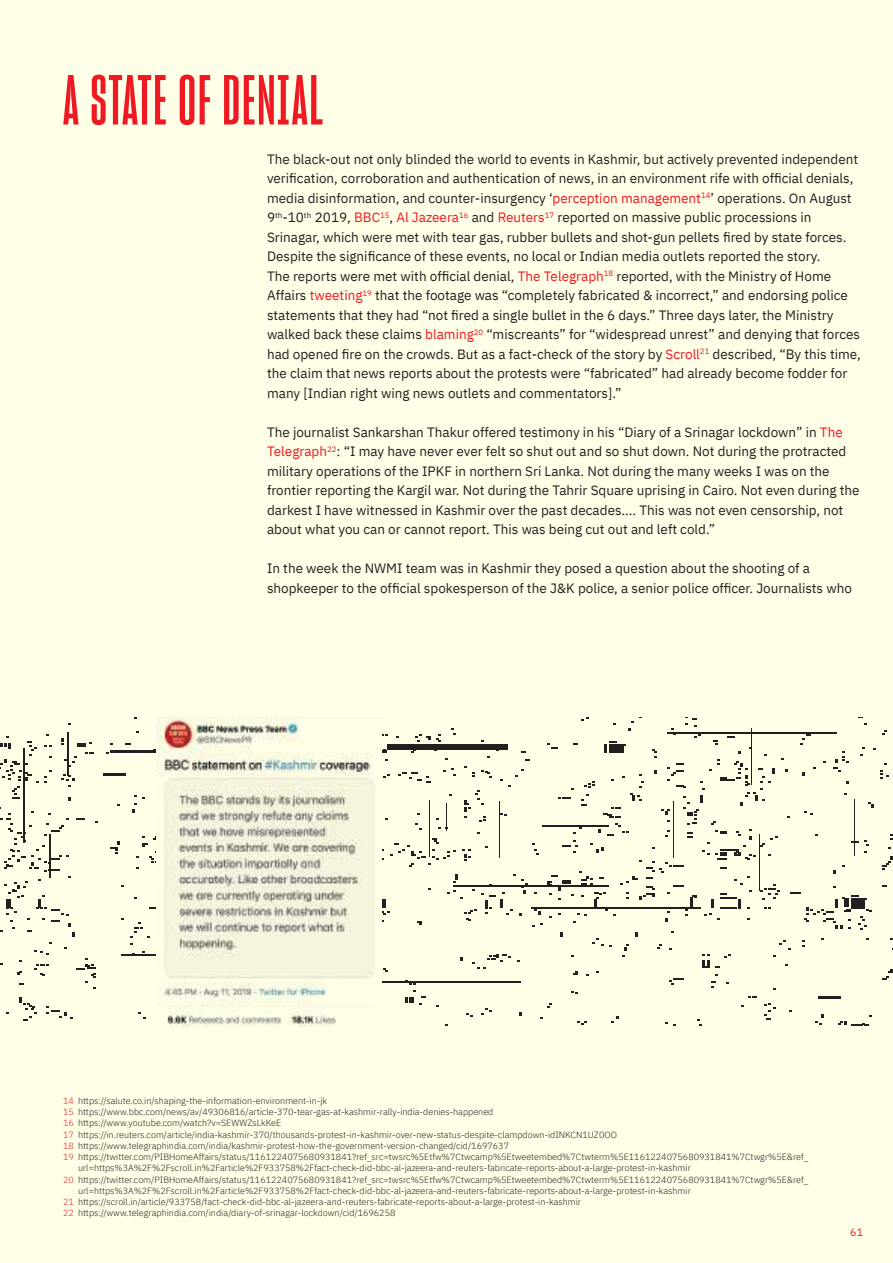
<style>
.page{position:relative;width:893px;height:1263px;background:#fffee7}
.page>*{position:absolute;margin:0;border:0;box-sizing:border-box;transform-origin:0 0}
.t1{font:69px "Sharp Grotesk Semi Bold 10";letter-spacing:.025em;color:#ef1923}
.t2{font:13.5px/19.5px "IBM Plex Sans";color:#241f1f}
.t3{font:10.5px "IBM Plex Sans";color:#ef1923}
.t4{font:300 9px "IBM Plex Sans";color:#241f1f}
.s1{color:#ef1923}
</style>
<div class="page">
<hr style="left:103px;top:773px;width:22px;height:3px;background:#241f1f">
<hr style="left:67px;top:732px;width:2px;height:44px;background:#241f1f">
<hr style="left:23px;top:748px;width:2px;height:94px;background:#241f1f">
<svg style="left:62px;top:738px;width:32px;height:28px"></svg>
<svg style="left:62px;top:774px;width:13px;height:12px"></svg>
<svg style="left:34px;top:950px;width:15px;height:5px"></svg>
<svg style="left:34px;top:964px;width:15px;height:12px"></svg>
<svg style="left:77px;top:958px;width:19px;height:31px"></svg>
<svg style="left:47px;top:1006px;width:25px;height:13px"></svg>
<svg style="left:45px;top:770px;width:6px;height:13px"></svg>
<svg style="left:0;top:736px;width:38px;height:63px"></svg>
<svg style="left:0;top:811px;width:85px;height:125px"></svg>
<svg style="left:17px;top:971px;width:4px;height:4px"></svg>
<svg style="left:19px;top:997px;width:17px;height:24px"></svg>
<svg style="left:107px;top:717px;width:786px;height:309px"></svg>
<hr style="left:367px;top:981px;width:153px;height:2px;background:#241f1f">
<hr style="left:122px;top:954px;width:153px;height:2px;background:#241f1f">
<img style="left:156px;top:717px;width:225px;height:309px">
<h1 class="t1" style="left:63px;top:59px;width:262px">A STATE OF DENIAL</h1>
<p class="t2" style="left:267px;top:149px;width:595px">The black-out not only blinded the world to events in Kashmir, but actively prevented independent verification, corroboration and authentication of news, in an environment rife with official denials, media disinformation, and counter-insurgency ‘<span class="s1">perception management</span><sup>14</sup>’ operations. On August 9<sup>th</sup>-10<sup>th</sup> 2019, <span class="s1">BBC</span><sup>15</sup>, <span class="s1">Al Jazeera</span><sup>16</sup> and <span class="s1">Reuters</span><sup>17</sup> reported on massive public processions in Srinagar, which were met with tear gas, rubber bullets and shot-gun pellets fired by state forces.<br>Despite the significance of these events, no local or Indian media outlets reported the story.<br>The reports were met with official denial, <span class="s1">The Telegraph</span><sup>18</sup> reported, with the Ministry of Home Affairs <span class="s1">tweeting</span><sup>19</sup> that the footage was “completely fabricated &amp; incorrect,” and endorsing police statements that they had “not fired a single bullet in the 6 days.” Three days later, the Ministry walked back these claims <span class="s1">blaming</span><sup>20</sup> “miscreants” for “widespread unrest” and denying that forces had opened fire on the crowds. But as a fact-check of the story by <span class="s1">Scroll</span><sup>21</sup> described, “By this time, the claim that news reports about the protests were “fabricated” had already become fodder for many [Indian right wing news outlets and commentators].”</p>
<p class="t2" style="left:267px;top:422px;width:594px">The journalist Sankarshan Thakur offered testimony in his “Diary of a Srinagar lockdown” in <span class="s1">The Telegraph</span><sup>22</sup>: “I may have never ever felt so shut out and so shut down. Not during the protracted military operations of the IPKF in northern Sri Lanka. Not during the many weeks I was on the frontier reporting the Kargil war. Not during the Tahrir Square uprising in Cairo. Not even during the darkest I have witnessed in Kashmir over the past decades.... This was not even censorship, not about what you can or cannot report. This was being cut out and left cold.”</p>
<p class="t2" style="left:267px;top:558px;width:586px">In the week the NWMI team was in Kashmir they posed a question about the shooting of a shopkeeper to the official spokesperson of the J&amp;K police, a senior police officer. Journalists who</p>
<p class="t4" style="left:63px;top:1095px;width:266px"><span class="s1">14</span> https://salute.co.in/shaping-the-information-environment-in-jk</p>
<p class="t4" style="left:63px;top:1106px;width:432px"><span class="s1">15</span> https://www.bbc.com/news/av/49306816/article-370-tear-gas-at-kashmir-rally-india-denies-happened</p>
<p class="t4" style="left:63px;top:1117px;width:220px"><span class="s1">16</span> https://www.youtube.com/watch?v=SEWWZsLkKeE</p>
<p class="t4" style="left:63px;top:1128px;width:555px"><span class="s1">17</span> https://in.reuters.com/article/india-kashmir-370/thousands-protest-in-kashmir-over-new-status-despite-clampdown-idINKCN1UZ0OO</p>
<p class="t4" style="left:63px;top:1140px;width:448px"><span class="s1">18</span> https://www.telegraphindia.com/india/kashmir-protest-how-the-government-version-changed/cid/1697637</p>
<p class="t4" style="left:63px;top:1151px;width:747px"><span class="s1">19</span> https://twitter.com/PIBHomeAffairs/status/1161224075680931841?ref_src=twsrc%5Etfw%7Ctwcamp%5Etweetembed%7Ctwterm%5E1161224075680931841%7Ctwgr%5E&amp;ref_</p>
<p class="t4" style="left:78px;top:1162px;width:614px">url=https%3A%2F%2Fscroll.in%2Farticle%2F933758%2Ffact-check-did-bbc-al-jazeera-and-reuters-fabricate-reports-about-a-large-protest-in-kashmir</p>
<p class="t4" style="left:63px;top:1173px;width:747px"><span class="s1">20</span> https://twitter.com/PIBHomeAffairs/status/1161224075680931841?ref_src=twsrc%5Etfw%7Ctwcamp%5Etweetembed%7Ctwterm%5E1161224075680931841%7Ctwgr%5E&amp;ref_</p>
<p class="t4" style="left:78px;top:1185px;width:614px">url=https%3A%2F%2Fscroll.in%2Farticle%2F933758%2Ffact-check-did-bbc-al-jazeera-and-reuters-fabricate-reports-about-a-large-protest-in-kashmir</p>
<p class="t4" style="left:63px;top:1196px;width:520px"><span class="s1">21</span> https://scroll.in/article/933758/fact-check-did-bbc-al-jazeera-and-reuters-fabricate-reports-about-a-large-protest-in-kashmir</p>
<p class="t4" style="left:63px;top:1207px;width:334px"><span class="s1">22</span> https://www.telegraphindia.com/india/diary-of-srinagar-lockdown/cid/1696258</p>
<p class="t3" style="left:850px;top:1225px;width:14px">61</p>
</div>
